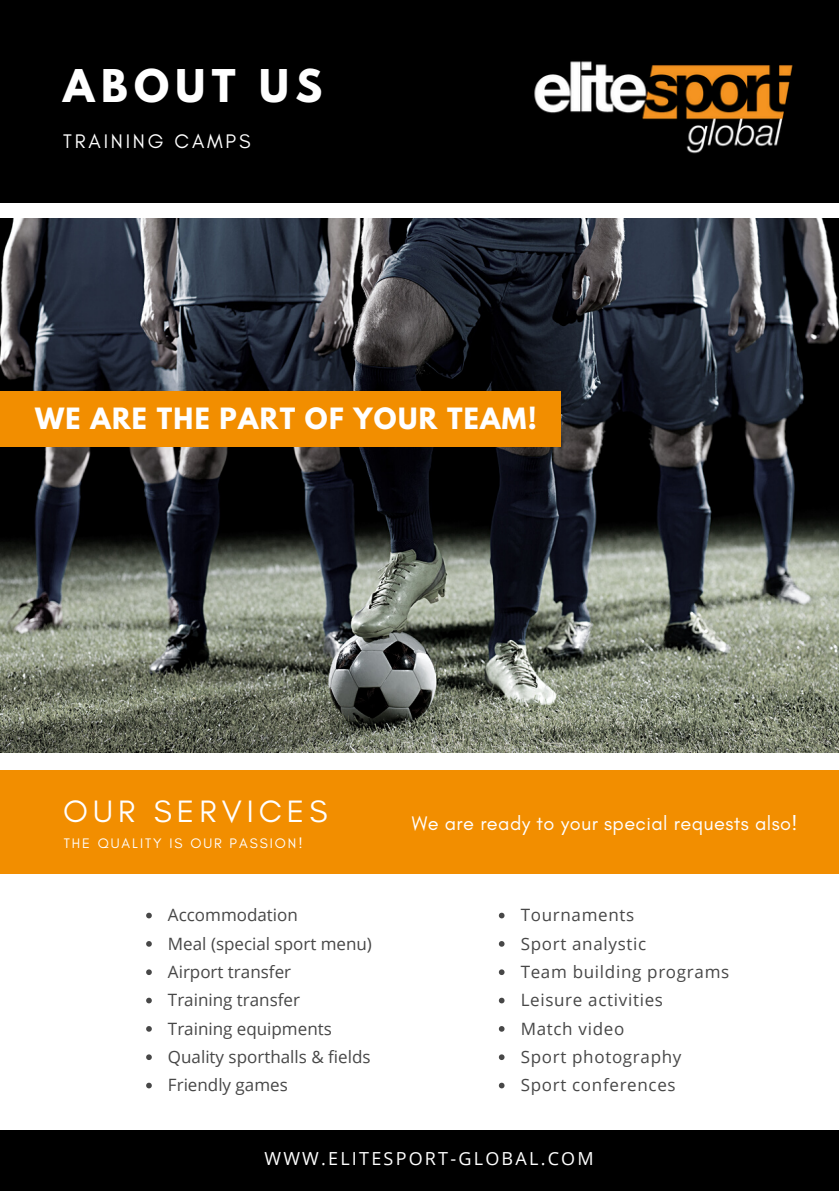
<style>
.page{position:relative;width:839px;height:1191px;background:#fff}
.page>*{position:absolute;margin:0;border:0;box-sizing:border-box;transform-origin:0 0}
.t1{font:700 40px "League Spartan";letter-spacing:.16em;color:#fff}
.t2{font:31.6px "Glacial Indifference";letter-spacing:.16em;color:#fff}
.t3{font:700 26px "League Spartan";letter-spacing:.05em;color:#fff}
.t4{font:20px "Glacial Indifference";letter-spacing:.02em;color:#fff}
.t5{font:20px "Glacial Indifference";letter-spacing:.14em;color:#fff}
.t6{font:18px "Open Sans";letter-spacing:.125em;color:#fff}
.t7{font:17px/28.4px "Open Sans";color:#474747}
.t8{font:17px/28.4px "Open Sans";letter-spacing:.04em;color:#474747}
.t9{font:14px "Glacial Indifference";letter-spacing:.14em;color:#fff}
</style>
<div class="page">
<img style="left:0;top:218px;width:838px;height:534px">
<div style="left:0;top:0;width:838px;height:203px;background:#000"></div>
<div style="left:0;top:1131px;width:838px;height:60px;background:#000"></div>
<div style="left:0;top:770px;width:838px;height:104px;background:#f28e00"></div>
<div style="left:0;top:391px;width:561px;height:56px;background:#f28e00"></div>
<img style="left:534px;top:61px;width:259px;height:93px">
<svg style="left:146px;top:913px;width:6px;height:5px"></svg>
<svg style="left:146px;top:941px;width:6px;height:6px"></svg>
<svg style="left:146px;top:969px;width:6px;height:6px"></svg>
<svg style="left:146px;top:998px;width:6px;height:5px"></svg>
<svg style="left:146px;top:1026px;width:6px;height:6px"></svg>
<svg style="left:146px;top:1054px;width:6px;height:6px"></svg>
<svg style="left:146px;top:1083px;width:6px;height:5px"></svg>
<svg style="left:499px;top:913px;width:5px;height:5px"></svg>
<svg style="left:499px;top:941px;width:5px;height:6px"></svg>
<svg style="left:499px;top:969px;width:5px;height:6px"></svg>
<svg style="left:499px;top:998px;width:5px;height:5px"></svg>
<svg style="left:499px;top:1026px;width:5px;height:6px"></svg>
<svg style="left:499px;top:1054px;width:5px;height:6px"></svg>
<svg style="left:499px;top:1083px;width:5px;height:5px"></svg>
<h1 class="t1" style="left:63px;top:66px;width:260px">ABOUT US</h1>
<p class="t5" style="left:63px;top:129px;width:189px">TRAINING CAMPS</p>
<h3 class="t3" style="left:35px;top:405px;width:503px">WE ARE THE PART OF YOUR TEAM!</h3>
<h2 class="t2" style="left:63px;top:792px;width:266px">OUR SERVICES</h2>
<p class="t9" style="left:64px;top:835px;width:240px">THE QUALITY IS OUR PASSION!</p>
<p class="t7" style="left:168px;top:900px;width:205px">Accommodation<br>Meal (special sport menu)<br>Airport transfer<br>Training transfer<br>Training equipments<br>Quality sporthalls &amp; fields<br>Friendly games</p>
<p class="t4" style="left:411px;top:811px;width:387px">We are ready to your special requests also!</p>
<p class="t8" style="left:520px;top:900px;width:210px">Tournaments<br>Sport analystic<br>Team building programs<br>Leisure activities<br>Match video<br>Sport photography<br>Sport conferences</p>
<p class="t6" style="left:264px;top:1146px;width:331px">WWW.ELITESPORT-GLOBAL.COM</p>
</div>
